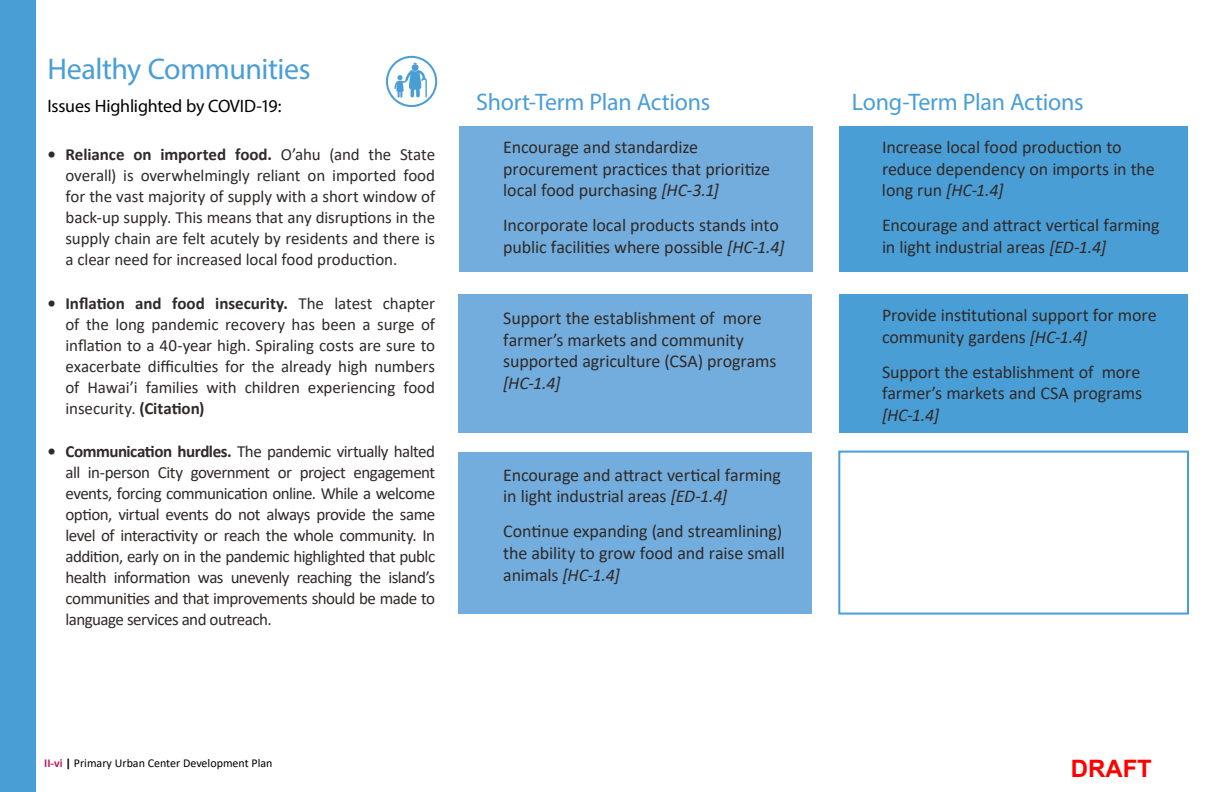
<style>
.page{position:relative;width:1224px;height:792px;background:#fff}
.page>*{position:absolute;margin:0;border:0;box-sizing:border-box;transform-origin:0 0}
.t1{font:30px "Myriad Pro";letter-spacing:-.015em;color:#4a9ed6}
.t2{font:24px "Myriad Pro";letter-spacing:-.015em;color:#4a9ed6}
.t3{font:700 24px "Arial";color:#f00}
.t4{font:18px/21.6px "Calibri";letter-spacing:-.005em;color:#302a28}
.t5{font:18px "Myriad Pro";letter-spacing:-.01em;color:#000}
.t6{font:italic 18px "Calibri";color:#302a28}
.t7{font:17px/21px "Calibri";letter-spacing:-.01em;color:#302a28;text-align:justify}
.t8{font:12px "Calibri";color:#000}
.s1{font-weight:700}
.s2{font-style:italic}
.s3{font-weight:700;color:#bd2066}
</style>
<div class="page">
<svg style="left:387px;top:57px;width:49px;height:49px"></svg>
<div style="left:386px;top:56px;width:51px;height:51px;border:2px solid #4a9ed6;border-radius:50%"></div>
<svg style="left:394px;top:63px;width:33px;height:35px"></svg>
<div style="left:460px;top:126px;width:353px;height:145px;background:#72addd"></div>
<div style="left:839px;top:126px;width:349px;height:145px;background:#4a9ed6"></div>
<div style="left:0;top:0;width:36px;height:792px;background:#4a9ed6"></div>
<div style="left:459px;top:295px;width:353px;height:138px;background:#72addd"></div>
<div style="left:459px;top:452px;width:353px;height:162px;background:#72addd"></div>
<div style="left:839px;top:295px;width:349px;height:138px;background:#4a9ed6"></div>
<div style="left:838px;top:451px;width:351px;height:164px;border:2px solid #4a9ed6"></div>
<h1 class="t1" style="left:48px;top:50px;width:265px">Healthy Communities</h1>
<p class="t5" style="left:48px;top:95px;width:235px">Issues Highlighted by COVID-19:</p>
<p class="t7" style="left:66px;top:144px;width:371px;text-indent:-18px"><span class="s1">• Reliance on imported food.</span> O’ahu (and the State overall) is overwhelmingly reliant on imported food for the vast majority of supply with a short window of back-up supply. This means that any disruptions in the supply chain are felt acutely by residents and there is a clear need for increased local food production.</p>
<p class="t7" style="left:66px;top:292px;width:371px;text-indent:-18px"><span class="s1">• Inflation and food insecurity.</span> The latest chapter of the long pandemic recovery has been a surge of inflation to a 40-year high. Spiraling costs are sure to exacerbate difficulties for the already high numbers of Hawai’i families with children experiencing food insecurity. <span class="s1">(Citation)</span></p>
<p class="t7" style="left:66px;top:441px;width:371px;text-indent:-18px"><span class="s1">• Communication hurdles.</span> The pandemic virtually halted all in-person City government or project engagement events, forcing communication online. While a welcome option, virtual events do not always provide the same level of interactivity or reach the whole community. In addition, early on in the pandemic highlighted that publc health information was unevenly reaching the island’s communities and that improvements should be made to language services and outreach.</p>
<h2 class="t2" style="left:476px;top:88px;width:235px">Short-Term Plan Actions</h2>
<h2 class="t2" style="left:852px;top:88px;width:233px">Long-Term Plan Actions</h2>
<p class="t4" style="left:503px;top:136px;width:268px">Encourage and standardize procurement practices that prioritize local food purchasing <span class="s2">[HC-3.1]</span></p>
<p class="t4" style="left:503px;top:214px;width:283px">Incorporate local products stands into public facilities where possible <span class="s2">[HC-1.4]</span></p>
<p class="t4" style="left:882px;top:136px;width:274px">Increase local food production to reduce dependency on imports in the long run <span class="s2">[HC-1.4]</span></p>
<p class="t4" style="left:882px;top:214px;width:279px">Encourage and attract vertical farming in light industrial areas <span class="s2">[ED-1.4]</span></p>
<p class="t4" style="left:503px;top:307px;width:275px">Support the establishment of more farmer’s markets and community supported agriculture (CSA) programs</p>
<p class="t6" style="left:503px;top:370px;width:59px">[HC-1.4]</p>
<p class="t4" style="left:503px;top:464px;width:279px">Encourage and attract vertical farming in light industrial areas <span class="s2">[ED-1.4]</span></p>
<p class="t4" style="left:503px;top:520px;width:283px">Continue expanding (and streamlining) the ability to grow food and raise small animals <span class="s2">[HC-1.4]</span></p>
<p class="t4" style="left:882px;top:304px;width:276px">Provide institutional support for more community gardens <span class="s2">[HC-1.4]</span></p>
<p class="t4" style="left:882px;top:360px;width:262px">Support the establishment of more farmer’s markets and CSA programs</p>
<p class="t6" style="left:882px;top:402px;width:59px">[HC-1.4]</p>
<p class="t8" style="left:44px;top:755px;width:230px"><span class="s3">II-vi</span> <span class="s1">|</span> Primary Urban Center Development Plan</p>
<h2 class="t3" style="left:1071px;top:753px;width:83px">DRAFT</h2>
</div>
